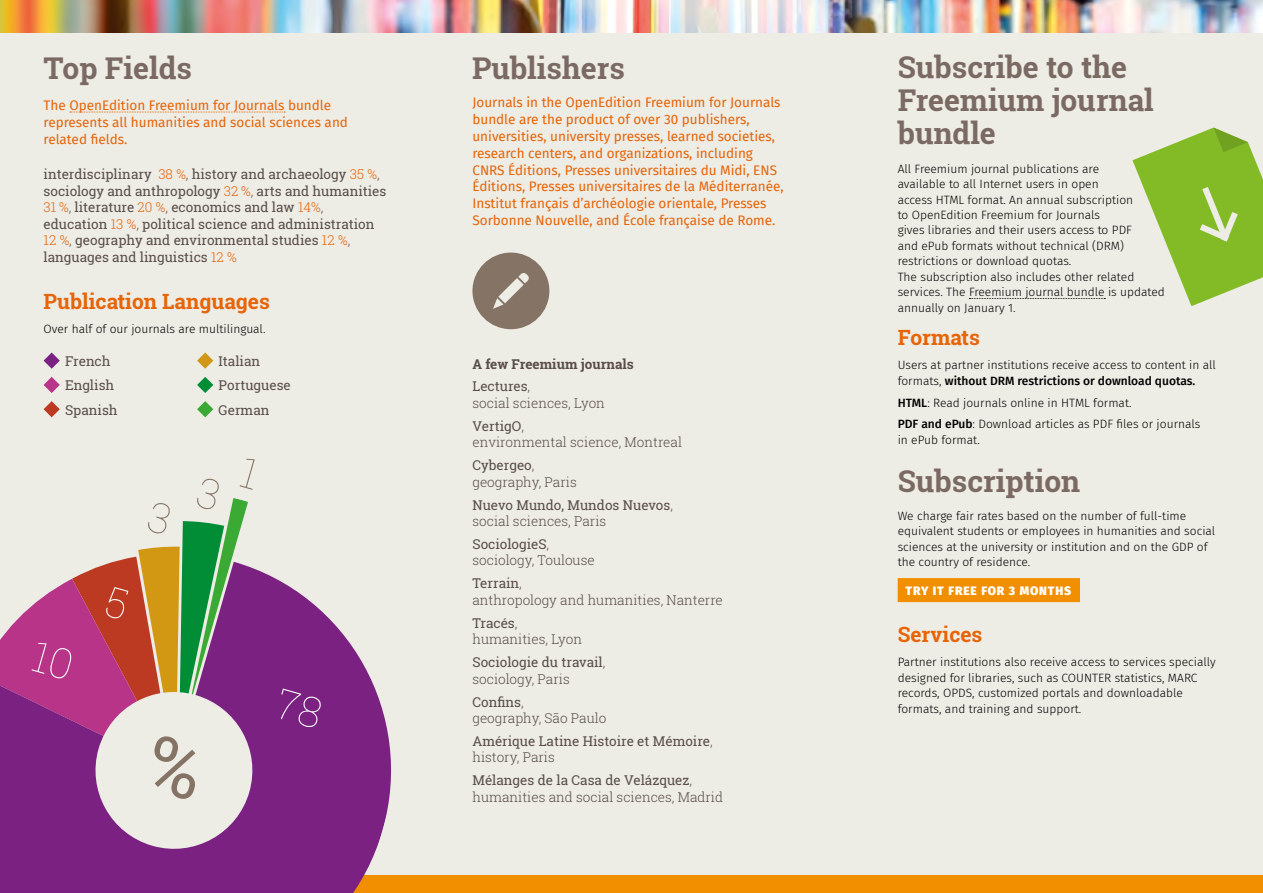
<style>
.page{position:relative;width:1263px;height:893px;background:#edece5}
.page>*{position:absolute;margin:0;border:0;box-sizing:border-box;transform-origin:0 0}
.titre_ok{font:700 30px/33px "Roboto Slab";color:#7b6a64}
.petit_titre{font:700 21px "Roboto Slab";color:#e76407}
.t1{font:13.5px/17px "Fira Sans";color:#e76407}
.t2{font:13.5px/16.5px "Roboto Slab";color:#594d48}
.t3{font:300 13.5px/16.5px "Roboto Slab";color:#594d48}
.t4{font:700 13.5px "Roboto Slab";color:#594d48}
.t5{font:300 12px/15.5px "Fira Sans";color:#000}
.t6{font:900 12px "Fira Sans";letter-spacing:.075em;color:#fff}
.s1{font-weight:300;color:#e76407}
.s2{font-weight:300}
.s3{font-weight:400}
.s4{font-weight:500}
</style>
<div class="page">
<svg style="left:70px;top:112px;width:215px;height:1px"></svg>
<div style="left:472px;top:253px;width:77px;height:76px;background:#857466;border-radius:50%"></div>
<svg style="left:493px;top:273px;width:36px;height:36px"></svg>
<svg style="left:1132px;top:128px;width:131px;height:178px"></svg>
<img style="left:0;top:0;width:1263px;height:33px">
<div style="left:0;top:876px;width:1263px;height:17px;background:#f18f00"></div>
<svg style="left:969px;top:298px;width:136px;height:1px"></svg>
<div style="left:898px;top:578px;width:182px;height:24px;background:#f18f00"></div>
<svg style="left:0;top:571px;width:416px;height:322px;fill:#7a2182"></svg>
<svg style="left:44px;top:352px;width:16px;height:17px"></svg>
<svg style="left:44px;top:377px;width:16px;height:16px"></svg>
<svg style="left:44px;top:401px;width:16px;height:16px"></svg>
<svg style="left:197px;top:352px;width:16px;height:17px"></svg>
<svg style="left:197px;top:377px;width:16px;height:16px"></svg>
<svg style="left:197px;top:401px;width:16px;height:16px"></svg>
<div style="left:275px;top:688px;width:48px;height:41px;background:#7a2182"></div>
<svg style="left:0;top:498px;width:261px;height:360px"></svg>
<p class="titre_ok" style="left:44px;top:51px;width:150px">Top Fields</p>
<p class="titre_ok" style="left:472px;top:51px;width:154px">Publishers</p>
<p class="t1" style="left:44px;top:96px;width:306px">The OpenEdition Freemium for Journals bundle represents all humanities and social sciences and related fields.</p>
<p class="t1" style="left:472px;top:93px;width:313px">Journals in the OpenEdition Freemium for Journals bundle are the product of over 30 publishers, universities, university presses, learned societies, research centers, and organizations, including CNRS Éditions, Presses universitaires du Midi, ENS Éditions, Presses universitaires de la Méditerranée, Institut français d’archéologie orientale, Presses Sorbonne Nouvelle, and École française de Rome.</p>
<p class="t2" style="left:44px;top:166px;width:344px">interdisciplinary <span class="s1">38 %</span><span class="s2">,</span> history and archaeology <span class="s1">35 %</span><span class="s2">, </span>sociology and anthropology <span class="s1">32 %</span><span class="s2">,</span> arts and humanities <span class="s1">31 %</span><span class="s2">,</span> literature <span class="s1">20 %</span><span class="s2">,</span> economics and law <span class="s1">14%</span><span class="s2">, </span>education <span class="s1">13 %</span><span class="s2">,</span> political science and administration <span class="s1">12 %</span><span class="s2">,</span> geography and environmental studies <span class="s1">12 %</span><span class="s2">, </span>languages and linguistics <span class="s1">12 %</span></p>
<p class="petit_titre" style="left:44px;top:287px;width:228px">Publication Languages</p>
<p class="t5" style="left:44px;top:321px;width:223px">Over half of our journals are multilingual.</p>
<p class="t2" style="left:65px;top:352px;width:47px">French</p>
<p class="t2" style="left:65px;top:377px;width:51px">English</p>
<p class="t2" style="left:65px;top:401px;width:54px">Spanish</p>
<p class="t2" style="left:219px;top:352px;width:43px">Italian</p>
<p class="t2" style="left:219px;top:377px;width:74px">Portuguese</p>
<p class="t2" style="left:219px;top:401px;width:52px">German</p>
<p class="t4" style="left:472px;top:354px;width:163px">A few Freemium journals</p>
<p class="t3" style="left:472px;top:378px;width:134px"><span class="s3">Lectures</span>,<br>social sciences, Lyon</p>
<p class="t3" style="left:472px;top:417px;width:211px"><span class="s3">VertigO</span>,<br>environmental science, Montreal</p>
<p class="t3" style="left:472px;top:457px;width:106px"><span class="s3">Cybergeo</span>, geography, Paris</p>
<p class="t2" style="left:472px;top:496px;width:202px">Nuevo Mundo, Mundos Nuevos<span class="s2">, social sciences, Paris</span></p>
<p class="t3" style="left:472px;top:535px;width:124px"><span class="s3">SociologieS</span>, sociology, Toulouse</p>
<p class="t3" style="left:472px;top:575px;width:252px"><span class="s3">Terrain</span>,<br>anthropology and humanities, Nanterre</p>
<p class="t3" style="left:472px;top:614px;width:111px"><span class="s3">Tracés</span>, humanities, Lyon</p>
<p class="t2" style="left:472px;top:654px;width:134px">Sociologie du travail<span class="s2">, sociology, Paris</span></p>
<p class="t3" style="left:472px;top:693px;width:135px"><span class="s3">Confins</span>,<br>geography, São Paulo</p>
<p class="t2" style="left:472px;top:733px;width:242px">Amérique Latine Histoire et Mémoire<span class="s2">, history, Paris</span></p>
<p class="t3" style="left:472px;top:772px;width:252px"><span class="s3">Mélanges de la Casa de Velázquez</span>, humanities and social sciences, Madrid</p>
<p class="titre_ok" style="left:898px;top:51px;width:258px">Subscribe to the<br>Freemium journal bundle</p>
<p class="t5" style="left:898px;top:161px;width:269px">All Freemium journal publications are<br>available to all Internet users in open<br>access HTML format. An annual subscription<br>to OpenEdition Freemium for Journals<br>gives libraries and their users access to PDF<br>and ePub formats without technical (DRM) restrictions or download quotas.<br>The subscription also includes other related services. The Freemium journal bundle is updated annually on January 1.</p>
<p class="petit_titre" style="left:898px;top:323px;width:84px">Formats</p>
<p class="t5" style="left:898px;top:357px;width:320px">Users at partner institutions receive access to content in all formats, <span class="s4">without DRM restrictions or download quotas.</span></p>
<p class="t5" style="left:898px;top:395px;width:235px"><span class="s4">HTML</span>: Read journals online in HTML format.</p>
<p class="t5" style="left:898px;top:416px;width:304px"><span class="s4">PDF and ePub</span>: Download articles as PDF files or journals in ePub format.</p>
<p class="titre_ok" style="left:898px;top:464px;width:184px">Subscription</p>
<p class="t5" style="left:898px;top:508px;width:319px">We charge fair rates based on the number of full-time equivalent students or employees in humanities and social sciences at the university or institution and on the GDP of the country of residence.</p>
<p class="t6" style="left:905px;top:580px;width:167px">TRY IT FREE FOR 3 MONTHS</p>
<p class="petit_titre" style="left:898px;top:620px;width:86px">Services</p>
<p class="t5" style="left:898px;top:654px;width:320px">Partner institutions also receive access to services specially designed for libraries, such as COUNTER statistics, MARC records, OPDS, customized portals and downloadable formats, and training and support.</p>
</div>
